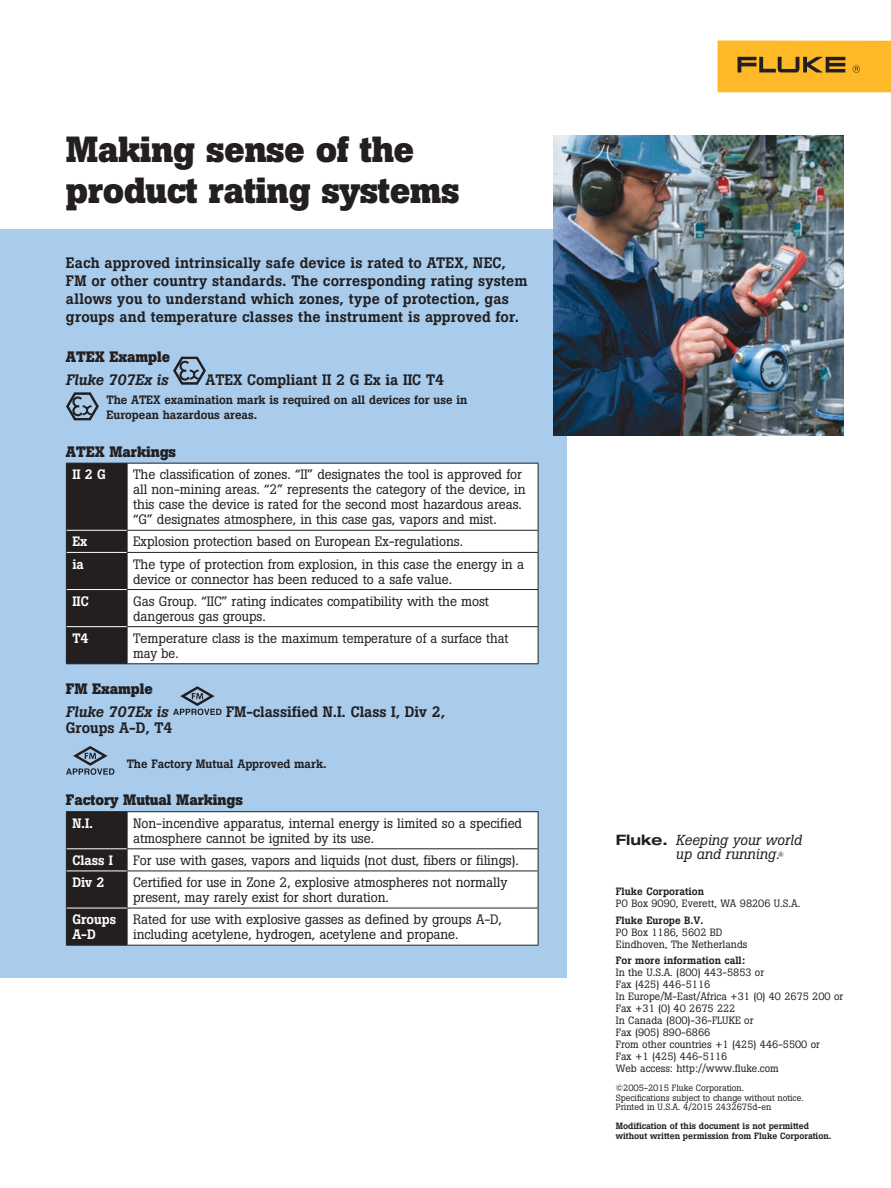
<style>
.page{position:relative;width:891px;height:1188px;background:#fff}
.page>*{position:absolute;margin:0;border:0;box-sizing:border-box;transform-origin:0 0}
.t1{font:700 36px/40.5px "Boton Pro";letter-spacing:-.015em;color:#231f20}
.t2{font:500 15px/18px "Boton Pro";letter-spacing:.005em;color:#231f20}
.t3{font:700 15px "Boton Pro";letter-spacing:-.005em;color:#231f20}
.t4{font:italic 500 15px "Boton Pro";letter-spacing:-.005em;color:#231f20}
.t5{font:italic 14.4px/14.4px "Boton Pro";color:#231f20}
.t6{font:13.5px/15px "Boton Pro";letter-spacing:-.005em;color:#231f20}
.t7{font:500 13.5px/15px "Boton Pro";letter-spacing:-.005em;color:#fff}
.t8{font:500 12px/15px "Boton Pro";letter-spacing:-.005em;color:#231f20}
.t9{font:10.5px/12px "Boton Pro";color:#231f20}
.t10{font:500 10.5px "Boton Pro";color:#231f20}
.t11{font:9px/9.8px "Boton Pro";color:#231f20}
.t12{font:500 9px/9.8px "Boton Pro";letter-spacing:-.005em;color:#231f20}
.s1{font-family:"Helvetica Neue LT Std";font-weight:700;font-style:normal;font-stretch:expanded}
</style>
<div class="page">
<div style="left:0;top:230px;width:567px;height:748px;background:#a9ccec"></div>
<div style="left:718px;top:40px;width:173px;height:52px;background:#fdb928"></div>
<svg style="left:738px;top:57px;width:107px;height:15px"></svg>
<svg style="left:853px;top:65px;width:7px;height:8px"></svg>
<svg style="left:173px;top:357px;width:33px;height:28px"></svg>
<div style="left:128px;top:464px;width:410px;height:199px;background:#fff"></div>
<hr style="left:127px;top:463px;width:411px;height:1px;background:#231f20">
<hr style="left:538px;top:464px;width:1px;height:66px;background:#231f20">
<hr style="left:127px;top:530px;width:411px;height:1px;background:#231f20">
<div style="left:66px;top:463px;width:62px;height:200px;background:#231f20"></div>
<svg style="left:538px;top:531px;width:1px;height:21px"></svg>
<hr style="left:66px;top:552px;width:1px;height:38px;background:#231f20">
<hr style="left:127px;top:552px;width:411px;height:1px;background:#231f20">
<hr style="left:127px;top:553px;width:1px;height:36px;background:#231f20">
<hr style="left:538px;top:553px;width:1px;height:36px;background:#231f20">
<hr style="left:66px;top:590px;width:1px;height:37px;background:#231f20">
<hr style="left:127px;top:589px;width:411px;height:1px;background:#231f20">
<hr style="left:127px;top:590px;width:1px;height:36px;background:#231f20">
<hr style="left:538px;top:590px;width:1px;height:36px;background:#231f20">
<hr style="left:66px;top:627px;width:1px;height:36px;background:#231f20">
<hr style="left:127px;top:626px;width:411px;height:1px;background:#231f20">
<hr style="left:127px;top:627px;width:1px;height:36px;background:#231f20">
<hr style="left:538px;top:627px;width:1px;height:36px;background:#231f20">
<hr style="left:66px;top:663px;width:61px;height:1px;background:#231f20">
<hr style="left:127px;top:663px;width:411px;height:1px;background:#231f20">
<hr style="left:67px;top:530px;width:60px;height:1px;background:#fff">
<hr style="left:67px;top:552px;width:60px;height:1px;background:#fff">
<hr style="left:67px;top:589px;width:60px;height:1px;background:#fff">
<hr style="left:67px;top:626px;width:60px;height:1px;background:#fff">
<svg style="left:173px;top:686px;width:48px;height:29px"></svg>
<div style="left:128px;top:812px;width:410px;height:133px;background:#fff"></div>
<hr style="left:66px;top:811px;width:61px;height:1px;background:#231f20">
<hr style="left:127px;top:811px;width:411px;height:1px;background:#231f20">
<hr style="left:538px;top:812px;width:1px;height:36px;background:#231f20">
<hr style="left:127px;top:848px;width:411px;height:1px;background:#231f20">
<div style="left:66px;top:812px;width:62px;height:133px;background:#231f20"></div>
<svg style="left:538px;top:849px;width:1px;height:22px"></svg>
<hr style="left:66px;top:871px;width:1px;height:37px;background:#231f20">
<hr style="left:127px;top:871px;width:411px;height:1px;background:#231f20">
<hr style="left:127px;top:871px;width:1px;height:37px;background:#231f20">
<hr style="left:538px;top:871px;width:1px;height:37px;background:#231f20">
<hr style="left:66px;top:908px;width:1px;height:37px;background:#231f20">
<hr style="left:127px;top:908px;width:411px;height:1px;background:#231f20">
<hr style="left:127px;top:908px;width:1px;height:37px;background:#231f20">
<hr style="left:538px;top:908px;width:1px;height:37px;background:#231f20">
<hr style="left:66px;top:945px;width:61px;height:1px;background:#231f20">
<hr style="left:127px;top:945px;width:411px;height:1px;background:#231f20">
<hr style="left:67px;top:848px;width:60px;height:1px;background:#fff">
<hr style="left:67px;top:871px;width:60px;height:1px;background:#fff">
<hr style="left:67px;top:908px;width:60px;height:1px;background:#fff">
<svg style="left:66px;top:392px;width:33px;height:28px"></svg>
<img style="left:554px;top:135px;width:289px;height:300px">
<svg style="left:66px;top:746px;width:48px;height:29px"></svg>
<h1 class="t1" style="left:66px;top:129px;width:395px">Making sense of the product rating systems</h1>
<p class="t2" style="left:66px;top:254px;width:463px">Each approved intrinsically safe device is rated to ATEX, NEC, FM or other country standards. The corresponding rating system allows you to understand which zones, type of protection, gas groups and temperature classes the instrument is approved for.</p>
<p class="t3" style="left:66px;top:347px;width:106px">ATEX Example</p>
<p class="t4" style="left:66px;top:370px;width:104px">Fluke 707Ex is</p>
<p class="t2" style="left:205px;top:371px;width:240px">ATEX Compliant II 2 G Ex ia IIC T4</p>
<p class="t8" style="left:106px;top:393px;width:362px">The ATEX examination mark is required on all devices for use in<br>European hazardous areas.</p>
<p class="t3" style="left:66px;top:442px;width:112px">ATEX Markings</p>
<p class="t7" style="left:72px;top:467px;width:35px">II 2 G</p>
<p class="t6" style="left:133px;top:467px;width:394px">The classification of zones. “II” designates the tool is approved for all non-mining areas. “2” represents the category of the device, in this case the device is rated for the second most hazardous areas. “G” designates atmosphere, in this case gas, vapors and mist.</p>
<p class="t7" style="left:72px;top:534px;width:17px">Ex</p>
<p class="t6" style="left:133px;top:534px;width:331px">Explosion protection based on European Ex-regulations.</p>
<p class="t7" style="left:72px;top:556px;width:13px">ia</p>
<p class="t6" style="left:133px;top:556px;width:392px">The type of protection from explosion, in this case the energy in a device or connector has been reduced to a safe value.</p>
<p class="t7" style="left:72px;top:593px;width:18px">IIC</p>
<p class="t6" style="left:133px;top:593px;width:358px">Gas Group. “IIC” rating indicates compatibility with the most dangerous gas groups.</p>
<p class="t7" style="left:72px;top:631px;width:18px">T4</p>
<p class="t6" style="left:133px;top:631px;width:377px">Temperature class is the maximum temperature of a surface that may be.</p>
<p class="t3" style="left:66px;top:679px;width:88px">FM Example</p>
<p class="t4" style="left:66px;top:702px;width:104px">Fluke 707Ex is</p>
<p class="t2" style="left:226px;top:702px;width:220px">FM-classified N.I. Class I, Div 2,</p>
<p class="t2" style="left:66px;top:719px;width:108px">Groups A-D, T4</p>
<p class="t8" style="left:127px;top:756px;width:201px">The Factory Mutual Approved mark.</p>
<p class="t3" style="left:66px;top:790px;width:178px">Factory Mutual Markings</p>
<p class="t7" style="left:72px;top:816px;width:22px">N.I.</p>
<p class="t6" style="left:133px;top:816px;width:391px">Non-incendive apparatus, internal energy is limited so a specified atmosphere cannot be ignited by its use.</p>
<p class="t7" style="left:72px;top:853px;width:42px">Class I</p>
<p class="t6" style="left:133px;top:853px;width:387px">For use with gases, vapors and liquids (not dust, fibers or filings).</p>
<p class="t7" style="left:72px;top:875px;width:34px">Div 2</p>
<p class="t6" style="left:133px;top:875px;width:376px">Certified for use in Zone 2, explosive atmospheres not normally present, may rarely exist for short duration.</p>
<p class="t7" style="left:72px;top:912px;width:45px">Groups<br>A-D</p>
<p class="t6" style="left:133px;top:912px;width:370px">Rated for use with explosive gasses as defined by groups A-D, including acetylene, hydrogen, acetylene and propane.</p>
<p class="t5" style="left:676px;top:833px;width:127px;text-indent:-60px"><span class="s1">Fluke.</span> Keeping your world up and running.<sup>®</sup></p>
<p class="t10" style="left:616px;top:885px;width:90px">Fluke Corporation</p>
<p class="t9" style="left:616px;top:898px;width:186px">PO Box 9090, Everett, WA 98206 U.S.A.</p>
<p class="t10" style="left:616px;top:913px;width:89px">Fluke Europe B.V.</p>
<p class="t9" style="left:616px;top:926px;width:133px">PO Box 1186, 5602 BD<br>Eindhoven, The Netherlands</p>
<p class="t10" style="left:616px;top:954px;width:131px">For more information call:</p>
<p class="t9" style="left:616px;top:967px;width:229px">In the U.S.A. (800) 443-5853 or<br>Fax (425) 446-5116<br>In Europe/M-East/Africa +31 (0) 40 2675 200 or<br>Fax +31 (0) 40 2675 222<br>In Canada (800)-36-FLUKE or<br>Fax (905) 890-6866<br>From other countries +1 (425) 446-5500 or<br>Fax +1 (425) 446-5116<br>Web access: http://www.fluke.com</p>
<p class="t11" style="left:616px;top:1083px;width:189px">©2005-2015 Fluke Corporation.<br>Specifications subject to change without notice.<br>Printed in U.S.A. 4/2015 2432675d-en</p>
<p class="t12" style="left:616px;top:1121px;width:217px">Modification of this document is not permitted without written permission from Fluke Corporation.</p>
</div>
